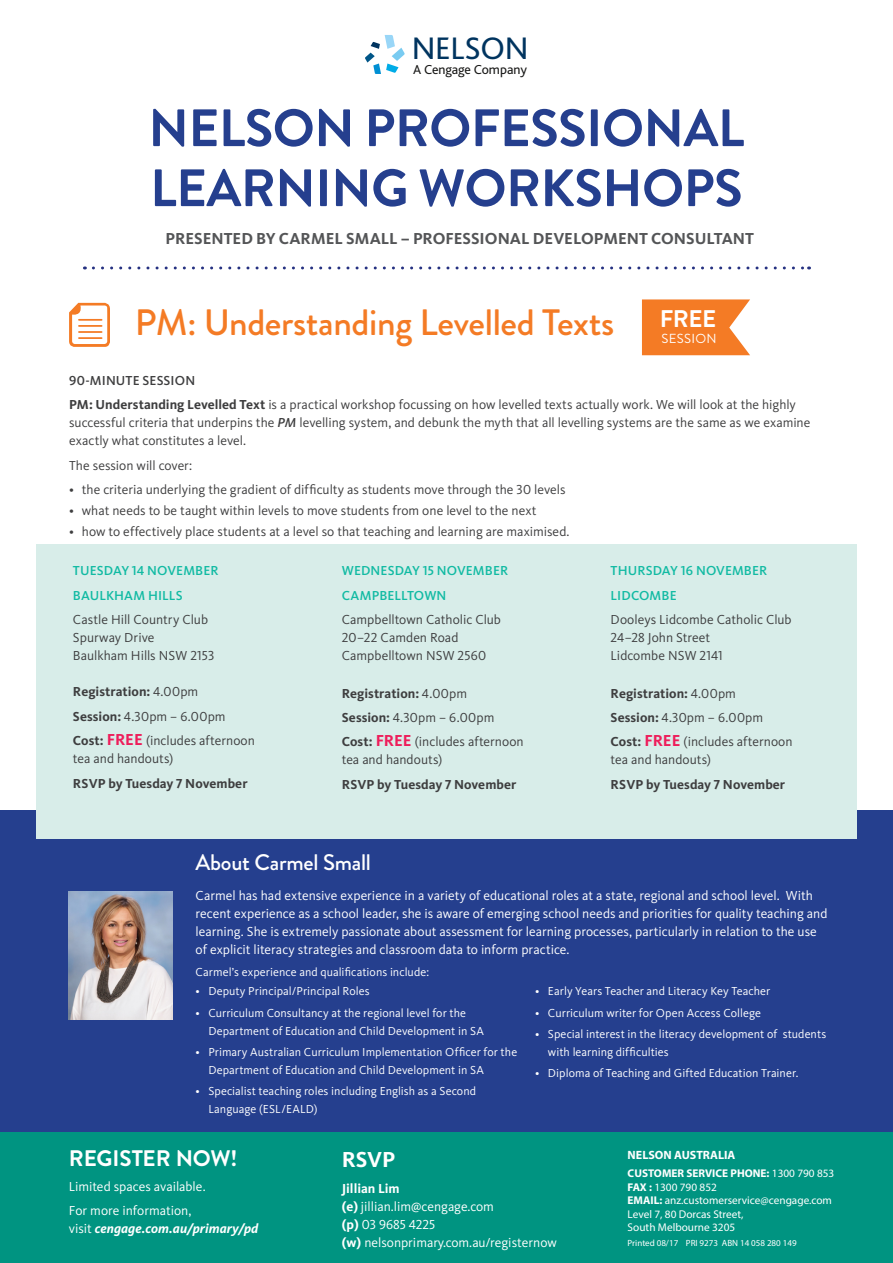
<style>
.page{position:relative;width:893px;height:1263px;background:#fff}
.page>*{position:absolute;margin:0;border:0;box-sizing:border-box;transform-origin:0 0}
.t1{font:700 52.5px "Brandon Grotesque";letter-spacing:-.01em;color:#253f8e}
.t2{font:500 36.75px "Brandon Grotesque";letter-spacing:-.01em;color:#f47b25}
.t3{font:32.55px "Bliss CENGAGE";letter-spacing:-.01em;color:#00345f}
.t4{font:700 24px "Brandon Grotesque";color:#fff}
.t5{font:500 22.5px "Brandon Grotesque";letter-spacing:-.01em;color:#fff}
.Body_9_12_Left{font:700 22.5px "Brandon Grotesque";letter-spacing:-.005em;color:#fff}
.t6{font:700 22.5px "Kievit CL";color:#fff}
.Body_9_12_Left-2{font:700 16.5px "Kievit CL";color:#545557}
.t7{font:13.65px "Bliss CENGAGE";letter-spacing:-.005em;color:#191918}
.Body_9_12_Left-3{font:13.5px/18px "Kievit CL";color:#3e3e3f}
.Body_9_12_Left-4{font:13.5px/18px "Kievit CL";color:#fff}
.Body_9_12_Left-5{font:700 13.5px "Kievit CL";color:#3e3e3f}
.Body_9_12_Left-6{font:500 13.5px "Kievit CL";letter-spacing:.01em;color:#11baa3}
.Body_9_12_Left-7{font:italic 700 13.5px/18px "Kievit CL";letter-spacing:.005em;color:#fff}
.Body_9_12_Left-8{font:500 13.5px "Kievit CL";letter-spacing:.01em;color:#3e3e3f}
.t8{font:13.05px "Brandon Grotesque";letter-spacing:.02em;color:#fff}
.Body_9_12_Left-9{font:12px/18px "Kievit CL";letter-spacing:.005em;color:#fff}
.t9{font:700 12px "Myriad Pro";color:#fff}
.t10{font:11.25px/13.5px "Myriad Pro";color:#fff}
.t11{font:9px "Myriad Pro";color:#fff}
.s1{font-weight:700}
.s2{font-weight:500;font-style:italic}
.s3{font-weight:400}
.s4{font-weight:700;font-size:16.5px;color:#ee1e5b}
.s5{font-weight:400;font-style:normal}
</style>
<div class="page">
<div style="left:0;top:1131px;width:893px;height:132px;background:#009481"></div>
<div style="left:0;top:810px;width:893px;height:321px;background:#253f8e"></div>
<div style="left:36px;top:544px;width:821px;height:295px;background:#d8ede9"></div>
<svg style="left:365px;top:35px;width:40px;height:39px"></svg>
<svg style="left:93px;top:266px;width:716px;height:3px"></svg>
<img style="left:69px;top:891px;width:104px;height:129px">
<svg style="left:69px;top:303px;width:41px;height:44px"></svg>
<hr style="left:79px;top:319px;width:23px;height:2px;background:#f47b25">
<hr style="left:79px;top:325px;width:23px;height:2px;background:#f47b25">
<hr style="left:79px;top:331px;width:23px;height:2px;background:#f47b25">
<hr style="left:79px;top:337px;width:23px;height:2px;background:#f47b25">
<svg style="left:642px;top:299px;width:108px;height:56px;background:#f5883b"></svg>
<h3 class="t3" style="left:412px;top:34px;width:118px">NELSON</h3>
<p class="t7" style="left:413px;top:63px;width:115px">A Cengage Company</p>
<p class="t1" style="left:148px;top:91px;width:597px">NELSON PROFESSIONAL</p>
<p class="t1" style="left:150px;top:151px;width:594px">LEARNING WORKSHOPS</p>
<p class="Body_9_12_Left-2" style="left:166px;top:229px;width:590px">PRESENTED BY CARMEL SMALL – PROFESSIONAL DEVELOPMENT CONSULTANT</p>
<p class="t2" style="left:135px;top:297px;width:481px">PM: Understanding Levelled Texts</p>
<p class="t4" style="left:660px;top:302px;width:58px">FREE</p>
<p class="t8" style="left:662px;top:330px;width:56px">SESSION</p>
<p class="Body_9_12_Left-8" style="left:69px;top:373px;width:128px">90-MINUTE SESSION</p>
<p class="Body_9_12_Left-3" style="left:69px;top:396px;width:743px"><span class="s1">PM: Understanding Levelled Text</span> is a practical workshop focussing on how levelled texts actually work. We will look at the highly successful criteria that underpins the <span class="s2">PM</span> levelling system, and debunk the myth that all levelling systems are the same as we examine exactly what constitutes a level.</p>
<p class="Body_9_12_Left-3" style="left:69px;top:456px;width:125px">The session will cover:</p>
<p class="Body_9_12_Left-3" style="left:69px;top:481px;width:498px">• the criteria underlying the gradient of difficulty as students move through the 30 levels</p>
<p class="Body_9_12_Left-3" style="left:69px;top:502px;width:469px">• what needs to be taught within levels to move students from one level to the next</p>
<p class="Body_9_12_Left-3" style="left:69px;top:523px;width:502px">• how to effectively place students at a level so that teaching and learning are maximised.</p>
<p class="Body_9_12_Left-6" style="left:73px;top:563px;width:147px">TUESDAY 14 NOVEMBER</p>
<p class="Body_9_12_Left-6" style="left:73px;top:587px;width:111px">BAULKHAM HILLS</p>
<p class="Body_9_12_Left-3" style="left:73px;top:611px;width:143px">Castle Hill Country Club<br>Spurway Drive<br>Baulkham Hills NSW 2153</p>
<p class="Body_9_12_Left-5" style="left:73px;top:684px;width:127px">Registration: <span class="s3">4.00pm</span></p>
<p class="Body_9_12_Left-3" style="left:73px;top:707px;width:154px"><span class="s1">Session:</span> 4.30pm – 6.00pm</p>
<p class="Body_9_12_Left-3" style="left:73px;top:732px;width:183px"><span class="s1">Cost:</span> <span class="s4">FREE</span> (includes afternoon tea and handouts)</p>
<p class="Body_9_12_Left-5" style="left:73px;top:775px;width:176px">RSVP by Tuesday 7 November</p>
<p class="Body_9_12_Left-6" style="left:342px;top:563px;width:168px">WEDNESDAY 15 NOVEMBER</p>
<p class="Body_9_12_Left-6" style="left:342px;top:587px;width:106px">CAMPBELLTOWN</p>
<p class="Body_9_12_Left-3" style="left:342px;top:611px;width:161px">Campbelltown Catholic Club<br>20–22 Camden Road<br>Campbelltown NSW 2560</p>
<p class="Body_9_12_Left-5" style="left:342px;top:685px;width:127px">Registration: <span class="s3">4.00pm</span></p>
<p class="Body_9_12_Left-3" style="left:342px;top:708px;width:154px"><span class="s1">Session:</span> 4.30pm – 6.00pm</p>
<p class="Body_9_12_Left-3" style="left:342px;top:733px;width:183px"><span class="s1">Cost:</span> <span class="s4">FREE</span> (includes afternoon tea and handouts)</p>
<p class="Body_9_12_Left-5" style="left:342px;top:776px;width:176px">RSVP by Tuesday 7 November</p>
<p class="Body_9_12_Left-6" style="left:611px;top:563px;width:158px">THURSDAY 16 NOVEMBER</p>
<p class="Body_9_12_Left-6" style="left:611px;top:587px;width:68px">LIDCOMBE</p>
<p class="Body_9_12_Left-3" style="left:611px;top:611px;width:182px">Dooleys Lidcombe Catholic Club<br>24–28 John Street<br>Lidcombe NSW 2141</p>
<p class="Body_9_12_Left-5" style="left:611px;top:685px;width:127px">Registration: <span class="s3">4.00pm</span></p>
<p class="Body_9_12_Left-3" style="left:611px;top:708px;width:154px"><span class="s1">Session:</span> 4.30pm – 6.00pm</p>
<p class="Body_9_12_Left-3" style="left:611px;top:733px;width:183px"><span class="s1">Cost:</span> <span class="s4">FREE</span> (includes afternoon tea and handouts)</p>
<p class="Body_9_12_Left-5" style="left:611px;top:776px;width:176px">RSVP by Tuesday 7 November</p>
<p class="t5" style="left:196px;top:847px;width:177px">About Carmel Small</p>
<p class="Body_9_12_Left-4" style="left:196px;top:887px;width:633px">Carmel has had extensive experience in a variety of educational roles at a state, regional and school level. With recent experience as a school leader, she is aware of emerging school needs and priorities for quality teaching and learning. She is extremely passionate about assessment for learning processes, particularly in relation to the use of explicit literacy strategies and classroom data to inform practice.</p>
<p class="Body_9_12_Left-9" style="left:196px;top:963px;width:235px">Carmel’s experience and qualifications include:</p>
<p class="Body_9_12_Left-9" style="left:196px;top:982px;width:176px">• Deputy Principal/Principal Roles</p>
<p class="Body_9_12_Left-9" style="left:208px;top:1004px;width:277px;text-indent:-13px">• Curriculum Consultancy at the regional level for the<br>Department of Education and Child Development in SA</p>
<p class="Body_9_12_Left-9" style="left:208px;top:1043px;width:310px;text-indent:-13px">• Primary Australian Curriculum Implementation Officer for the<br>Department of Education and Child Development in SA</p>
<p class="Body_9_12_Left-9" style="left:208px;top:1082px;width:269px;text-indent:-13px">• Specialist teaching roles including English as a Second<br>Language (ESL/EALD)</p>
<p class="Body_9_12_Left-9" style="left:535px;top:982px;width:237px">• Early Years Teacher and Literacy Key Teacher</p>
<p class="Body_9_12_Left-9" style="left:535px;top:1004px;width:227px">• Curriculum writer for Open Access College</p>
<p class="Body_9_12_Left-9" style="left:548px;top:1025px;width:280px;text-indent:-13px">• Special interest in the literacy development of students with learning difficulties</p>
<p class="Body_9_12_Left-9" style="left:535px;top:1064px;width:265px">• Diploma of Teaching and Gifted Education Trainer.</p>
<p class="Body_9_12_Left" style="left:69px;top:1143px;width:170px">REGISTER NOW!</p>
<p class="Body_9_12_Left-4" style="left:69px;top:1177px;width:138px">Limited spaces available.</p>
<p class="Body_9_12_Left-7" style="left:69px;top:1201px;width:191px"><span class="s5">For more information,<br>visit</span> cengage.com.au/primary/pd</p>
<p class="t6" style="left:342px;top:1146px;width:55px">RSVP</p>
<p class="Body_9_12_Left-4" style="left:342px;top:1179px;width:153px"><span class="s1">Jillian Lim<br>(e)</span> jillian.lim@cengage.com</p>
<p class="Body_9_12_Left-4" style="left:342px;top:1215px;width:216px"><span class="s1">(p)</span> 03 9685 4225<br><span class="s1">(w)</span> nelsonprimary.com.au/registernow</p>
<p class="t9" style="left:628px;top:1147px;width:109px">NELSON AUSTRALIA</p>
<p class="t10" style="left:628px;top:1167px;width:208px"><span class="s1">CUSTOMER SERVICE PHONE:</span> 1300 790 853<br><span class="s1">FAX :</span> 1300 790 852<br><span class="s1">EMAIL:</span> anz.customerservice@cengage.com<br>Level 7, 80 Dorcas Street,<br>South Melbourne 3205</p>
<p class="t11" style="left:628px;top:1237px;width:170px">Printed 08/17 PRI 9273 ABN 14 058 280 149</p>
</div>
